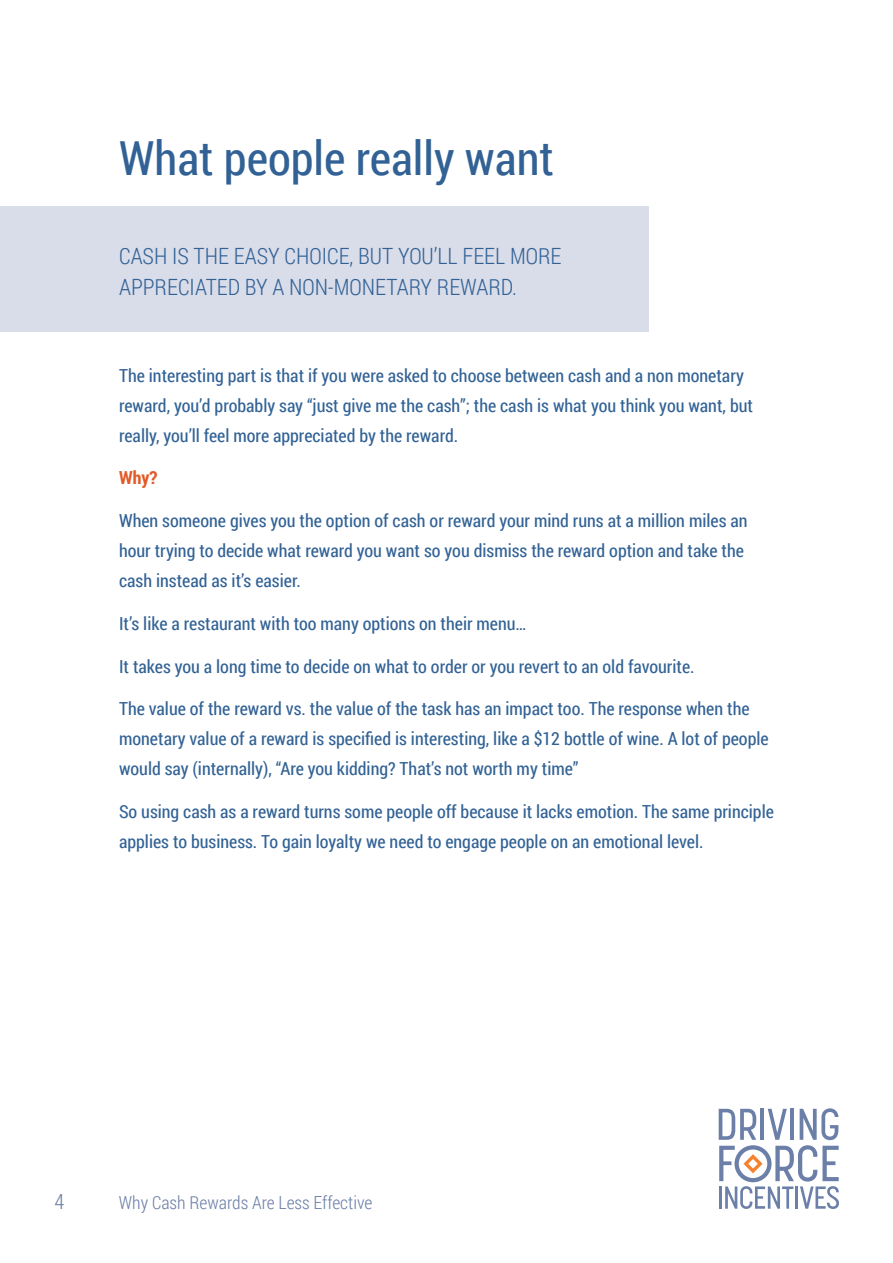
<style>
.page{position:relative;width:893px;height:1263px;background:#fff}
.page>*{position:absolute;margin:0;border:0;box-sizing:border-box;transform-origin:0 0}
.t1{font:46.95px "Roboto Condensed";color:#326295}
.t2{font:300 22.35px/31px "Roboto Condensed";color:#326295}
.t3{font:300 20.85px "Roboto Condensed";color:#6b7fa8}
.t4{font:18px/30px "Roboto Condensed";color:#326295}
.t5{font:300 18px "Roboto Condensed";color:#6b7fa8}
.t6{font:700 18px "Roboto Condensed";color:#e25927}
</style>
<div class="page">
<svg style="left:719px;top:1108px;width:120px;height:101px"></svg>
<div style="left:0;top:206px;width:648px;height:125px;background:#d9dce9"></div>
<h1 class="t1" style="left:119px;top:126px;width:436px">What people really want</h1>
<p class="t2" style="left:119px;top:240px;width:444px">CASH IS THE EASY CHOICE, BUT YOU’LL FEEL MORE<br>APPRECIATED BY A NON-MONETARY REWARD.</p>
<p class="t4" style="left:119px;top:359px;width:635px">The interesting part is that if you were asked to choose between cash and a non monetary reward, you’d probably say “just give me the cash”; the cash is what you think you want, but really, you’ll feel more appreciated by the reward.</p>
<p class="t6" style="left:119px;top:465px;width:40px">Why?</p>
<p class="t4" style="left:119px;top:505px;width:630px">When someone gives you the option of cash or reward your mind runs at a million miles an hour trying to decide what reward you want so you dismiss the reward option and take the cash instead as it’s easier.</p>
<p class="t4" style="left:119px;top:608px;width:409px">It’s like a restaurant with too many options on their menu…</p>
<p class="t4" style="left:119px;top:650px;width:577px">It takes you a long time to decide on what to order or you revert to an old favourite.</p>
<p class="t4" style="left:119px;top:693px;width:651px">The value of the reward vs. the value of the task has an impact too. The response when the monetary value of a reward is specified is interesting, like a $12 bottle of wine. A lot of people would say (internally), “Are you kidding? That’s not worth my time”</p>
<p class="t4" style="left:119px;top:796px;width:656px">So using cash as a reward turns some people off because it lacks emotion. The same principle applies to business. To gain loyalty we need to engage people on an emotional level.</p>
<p class="t3" style="left:55px;top:1187px;width:11px">4</p>
<p class="t5" style="left:119px;top:1190px;width:255px">Why Cash Rewards Are Less Effective</p>
</div>
